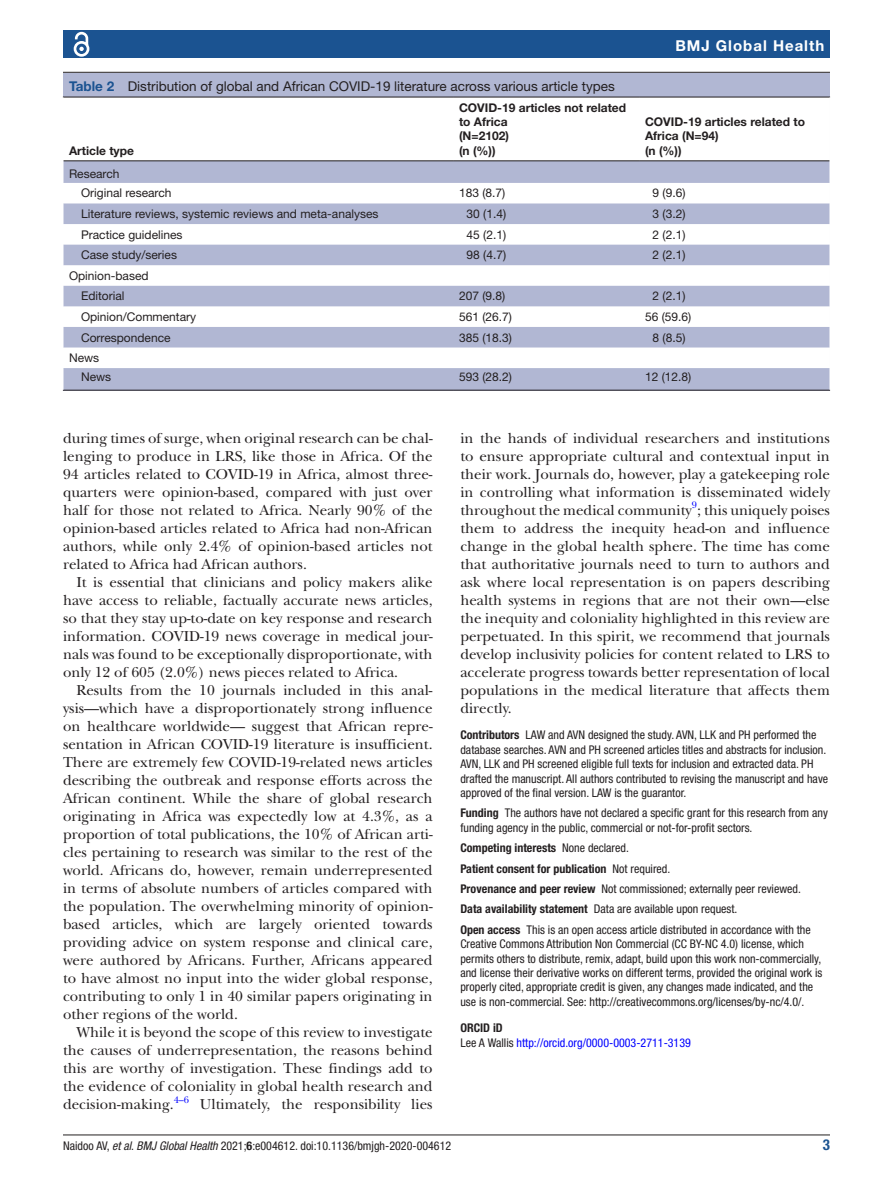
<style>
.page{position:relative;width:893px;height:1191px;background:#fff}
.page>*{position:absolute;margin:0;border:0;box-sizing:border-box;transform-origin:0 0}
.t1{font:15px/18px "New Baskerville";color:#231f20;text-align:justify}
.t2{font:700 15px "Helvetica Neue LT Std";letter-spacing:.065em;color:#fff}
.t3{font:700 condensed 15px "Helvetica Neue LT Std";color:#1b5391}
.t4{font:13.5px "Helvetica Neue LT Std";color:#231f20}
.t5{font:condensed 12px/14.4px "Helvetica Neue LT Std";color:#231f20}
.t6{font:12px/19px "Helvetica Neue LT Std";color:#231f20}
.t7{font:700 12px/14.4px "Helvetica Neue LT Std";color:#231f20}
.t8{font:condensed 12px/14.4px "Helvetica Neue LT Std";color:#00f}
.t9{font:9.9px "New Baskerville";color:#00f}
.s1{font-weight:700;color:#1b5391}
.s2{font-weight:700}
.s3{font-weight:700;color:#231f20}
.s4{color:#231f20}
.s5{font-style:italic}
</style>
<div class="page">
<hr style="left:63px;top:1134px;width:767px;height:1px;background:#231f20">
<div style="left:63px;top:31px;width:767px;height:27px;background:#1b5391"></div>
<svg style="left:73px;top:31px;width:17px;height:26px"></svg>
<div style="left:63px;top:73px;width:767px;height:317px;background:#b1b7d3"></div>
<hr style="left:63px;top:72px;width:767px;height:1px;background:#231f20">
<svg style="left:64px;top:98px;width:766px;height:270px;fill:#fff"></svg>
<hr style="left:63px;top:97px;width:390px;height:1px;background:#231f20">
<hr style="left:63px;top:160px;width:390px;height:1px;background:#231f20">
<hr style="left:453px;top:97px;width:186px;height:1px;background:#231f20">
<hr style="left:453px;top:160px;width:186px;height:1px;background:#231f20">
<hr style="left:639px;top:97px;width:191px;height:1px;background:#231f20">
<hr style="left:639px;top:160px;width:191px;height:1px;background:#231f20">
<hr style="left:63px;top:390px;width:390px;height:1px;background:#231f20">
<hr style="left:453px;top:390px;width:186px;height:1px;background:#231f20">
<hr style="left:639px;top:390px;width:191px;height:1px;background:#231f20">
<hr style="left:63px;top:97px;width:1px;height:64px;background:#fff">
<svg style="left:63px;top:161px;width:1px;height:229px"></svg>
<p class="t4" style="left:69px;top:78px;width:547px"><span class="s1">Table 2</span> Distribution of global and African COVID-19 literature across various article types</p>
<p class="t7" style="left:69px;top:143px;width:67px">Article type</p>
<p class="t7" style="left:459px;top:100px;width:169px">COVID-19 articles not related to Africa<br>(N=2102)<br>(n (%))</p>
<p class="t2" style="left:675px;top:36px;width:150px">BMJ Global Health</p>
<p class="t7" style="left:645px;top:114px;width:161px">COVID-19 articles related to<br>Africa (N=94)<br>(n (%))</p>
<p class="t6" style="left:81px;top:164px;width:92px;text-indent:-12px">Research<br>Original research</p>
<p class="t6" style="left:459px;top:183px;width:48px">183 (8.7)</p>
<p class="t6" style="left:652px;top:183px;width:34px">9 (9.6)</p>
<p class="t6" style="left:81px;top:204px;width:299px">Literature reviews, systemic reviews and meta-analyses</p>
<p class="t6" style="left:466px;top:204px;width:41px">30 (1.4)</p>
<p class="t6" style="left:652px;top:204px;width:34px">3 (3.2)</p>
<p class="t6" style="left:81px;top:225px;width:103px">Practice guidelines</p>
<p class="t6" style="left:466px;top:225px;width:41px">45 (2.1)</p>
<p class="t6" style="left:652px;top:225px;width:34px">2 (2.1)</p>
<p class="t6" style="left:81px;top:245px;width:98px">Case study/series</p>
<p class="t6" style="left:466px;top:245px;width:41px">98 (4.7)</p>
<p class="t6" style="left:652px;top:245px;width:34px">2 (2.1)</p>
<p class="t6" style="left:81px;top:265px;width:69px;line-height:20.5px;text-indent:-12px">Opinion-based<br>Editorial</p>
<p class="t6" style="left:459px;top:286px;width:48px">207 (9.8)</p>
<p class="t6" style="left:652px;top:286px;width:34px">2 (2.1)</p>
<p class="t6" style="left:81px;top:307px;width:117px">Opinion/Commentary</p>
<p class="t6" style="left:459px;top:307px;width:54px">561 (26.7)</p>
<p class="t6" style="left:645px;top:307px;width:48px">56 (59.6)</p>
<p class="t6" style="left:81px;top:327px;width:91px">Correspondence</p>
<p class="t6" style="left:459px;top:327px;width:54px">385 (18.3)</p>
<p class="t6" style="left:652px;top:327px;width:34px">8 (8.5)</p>
<p class="t6" style="left:81px;top:348px;width:32px;text-indent:-12px">News<br>News</p>
<p class="t6" style="left:459px;top:367px;width:54px">593 (28.2)</p>
<p class="t6" style="left:645px;top:367px;width:48px">12 (12.8)</p>
<p class="t1" style="left:63px;top:429px;width:371px">during times of surge, when original research can be chal&shy;lenging to produce in LRS, like those in Africa. Of the 94 articles related to COVID-19 in Africa, almost three&shy;quarters were opinion-based, compared with just over half for those not related to Africa. Nearly 90% of the opinion-based articles related to Africa had non-African authors, while only 2.4% of opinion-based articles not related to Africa had African authors.</p>
<p class="t1" style="left:63px;top:573px;width:371px;text-indent:14px">It is essential that clinicians and policy makers alike have access to reliable, factually accurate news articles, so that they stay up-to-date on key response and research information. COVID-19 news coverage in medical jour&shy;nals was found to be exceptionally disproportionate, with only 12 of 605 (2.0%) news pieces related to Africa.</p>
<p class="t1" style="left:63px;top:681px;width:371px;text-indent:14px">Results from the 10 journals included in this anal&shy;ysis—which have a disproportionately strong influence on healthcare worldwide— suggest that African repre&shy;sentation in African COVID-19 literature is insufficient.<br>There are extremely few COVID-19-related news articles describing the outbreak and response efforts across the African continent. While the share of global research originating in Africa was expectedly low at 4.3%, as a proportion of total publications, the 10% of African arti&shy;cles pertaining to research was similar to the rest of the world. Africans do, however, remain underrepresented in terms of absolute numbers of articles compared with the population. The overwhelming minority of opinion&shy;based articles, which are largely oriented towards providing advice on system response and clinical care, were authored by Africans. Further, Africans appeared to have almost no input into the wider global response, contributing to only 1 in 40 similar papers originating in other regions of the world.</p>
<p class="t1" style="left:63px;top:1023px;width:371px;text-indent:14px">While it is beyond the scope of this review to investigate the causes of underrepresentation, the reasons behind this are worthy of investigation. These findings add to the evidence of coloniality in global health research and decision-making.</p>
<p class="t9" style="left:174px;top:1093px;width:17px">4–6</p>
<p class="t1" style="left:200px;top:1095px;width:234px">Ultimately, the responsibility lies</p>
<p class="t1" style="left:460px;top:429px;width:371px">in the hands of individual researchers and institutions to ensure appropriate cultural and contextual input in their work. Journals do, however, play a gatekeeping role in controlling what information is disseminated widely throughout the medical community ; this uniquely poises</p>
<p class="t9" style="left:692px;top:499px;width:7px">9</p>
<p class="t1" style="left:460px;top:519px;width:371px">them to address the inequity head-on and influence change in the global health sphere. The time has come that authoritative journals need to turn to authors and ask where local representation is on papers describing health systems in regions that are not their own—else the inequity and coloniality highlighted in this review are perpetuated. In this spirit, we recommend that journals develop inclusivity policies for content related to LRS to accelerate progress towards better representation of local populations in the medical literature that affects them directly.</p>
<p class="t5" style="left:460px;top:728px;width:369px"><span class="s2">Contributors</span> LAW and AVN designed the study. AVN, LLK and PH performed the database searches. AVN and PH screened articles titles and abstracts for inclusion.<br>AVN, LLK and PH screened eligible full texts for inclusion and extracted data. PH drafted the manuscript. All authors contributed to revising the manuscript and have approved of the final version. LAW is the guarantor.</p>
<p class="t5" style="left:460px;top:806px;width:369px"><span class="s2">Funding</span> The authors have not declared a specific grant for this research from any funding agency in the public, commercial or not-for-profit sectors.</p>
<p class="t5" style="left:460px;top:837px;width:352px;line-height:20.4px"><span class="s2">Competing interests</span> None declared.<br><span class="s2">Patient consent for publication</span> Not required.<br><span class="s2">Provenance and peer review</span> Not commissioned; externally peer reviewed.<br><span class="s2">Data availability statement</span> Data are available upon request.<br><span class="s2">Open access</span> This is an open access article distributed in accordance with the</p>
<p class="t5" style="left:460px;top:936px;width:364px">Creative Commons Attribution Non Commercial (CC BY-NC 4.0) license, which permits others to distribute, remix, adapt, build upon this work non-commercially, and license their derivative works on different terms, provided the original work is properly cited, appropriate credit is given, any changes made indicated, and the use is non-commercial. See: http://creativecommons.org/licenses/by-nc/4.0/.</p>
<p class="t8" style="left:460px;top:1020px;width:232px"><span class="s3">ORCID iD<br></span><span class="s4">Lee A Wallis</span> http://orcid.org/0000-0003-2711-3139</p>
<p class="t5" style="left:63px;top:1138px;width:390px">Naidoo AV, <span class="s5">et al</span>. <span class="s5">BMJ Global Health</span> 2021;<span class="s2">6</span>:e004612. doi:10.1136/bmjgh-2020-004612</p>
<p class="t3" style="left:823px;top:1135px;width:9px">3</p>
</div>
